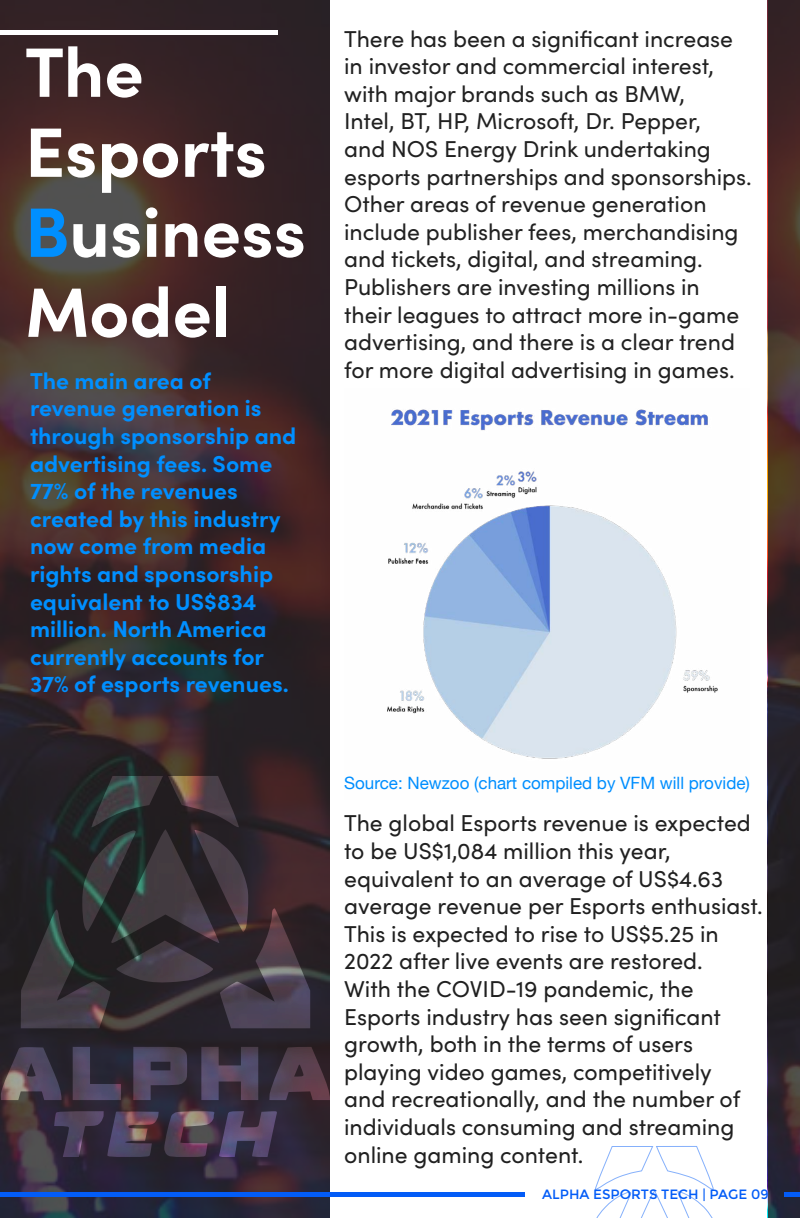
<style>
.page{position:relative;width:800px;height:1218px;background:#fff}
.page>*{position:absolute;margin:0;border:0;box-sizing:border-box;transform-origin:0 0}
.t1{font:700 70px/80px "Sofia Pro";color:#fff}
.t2{font:23px/27.6px "Sofia Pro";color:#212121}
.t3{font:23px/27.6px "Sofia Pro";color:#202020}
.t4{font:700 23px/27.6px "Sofia Pro";color:#008fff}
.t5{font:17px "Helvetica Neue";color:#008fff}
.t6{font:13.5px "Montserrat";color:#035cf7}
.s1{color:#008fff}
</style>
<div class="page">
<svg style="left:0;top:0;width:329px;height:1218px;background:#3a292c"></svg>
<svg style="left:768px;top:0;width:32px;height:1218px;background:#372728"></svg>
<div style="left:0;top:30px;width:278px;height:5px;background:#fff"></div>
<svg style="left:594px;top:1146px;width:177px;height:72px"></svg>
<div style="left:0;top:1192px;width:524px;height:5px;background:#035cf7"></div>
<div style="left:784px;top:1192px;width:16px;height:5px;background:#035cf7"></div>
<img style="left:387px;top:409px;width:331px;height:350px">
<svg style="left:21px;top:776px;width:289px;height:252px;background:#352e33"></svg>
<svg style="left:1px;top:1047px;width:61px;height:53px;background:#514754"></svg>
<svg style="left:73px;top:1047px;width:48px;height:53px;background:#3f394f"></svg>
<svg style="left:133px;top:1047px;width:54px;height:53px;background:#463e55"></svg>
<svg style="left:201px;top:1047px;width:57px;height:53px;background:#4b4056"></svg>
<svg style="left:269px;top:1047px;width:61px;height:53px;background:#4a3542"></svg>
<svg style="left:54px;top:1111px;width:223px;height:46px;background:#4d3e54"></svg>
<h1 class="t1" style="left:25px;top:27px;width:283px">The<br>Esports<br><span class="s1">B</span>usiness<br>Model</h1>
<p class="t4" style="left:30px;top:365px;width:268px">The main area of revenue generation is through sponsorship and advertising fees. Some<br>77% of the revenues created by this industry now come from media rights and sponsorship equivalent to US$834 million. North America currently accounts for<br>37% of esports revenues.</p>
<p class="t2" style="left:344px;top:23px;width:409px">There has been a significant increase in investor and commercial interest, with major brands such as BMW,<br>Intel, BT, HP, Microsoft, Dr. Pepper,<br>and NOS Energy Drink undertaking esports partnerships and sponsorships.<br>Other areas of revenue generation include publisher fees, merchandising and tickets, digital, and streaming.<br>Publishers are investing millions in their leagues to attract more in-game advertising, and there is a clear trend for more digital advertising in games.</p>
<p class="t5" style="left:344px;top:770px;width:407px">Source: Newzoo (chart compiled by VFM will provide)</p>
<p class="t3" style="left:344px;top:808px;width:420px">The global Esports revenue is expected to be US$1,084 million this year, equivalent to an average of US$4.63 average revenue per Esports enthusiast.<br>This is expected to rise to US$5.25 in 2022 after live events are restored.<br>With the COVID-19 pandemic, the Esports industry has seen significant growth, both in the terms of users playing video games, competitively<br>and recreationally, and the number of individuals consuming and streaming online gaming content.</p>
<p class="t6" style="left:542px;top:1186px;width:228px">ALPHA ESPORTS TECH | PAGE 09</p>
</div>
